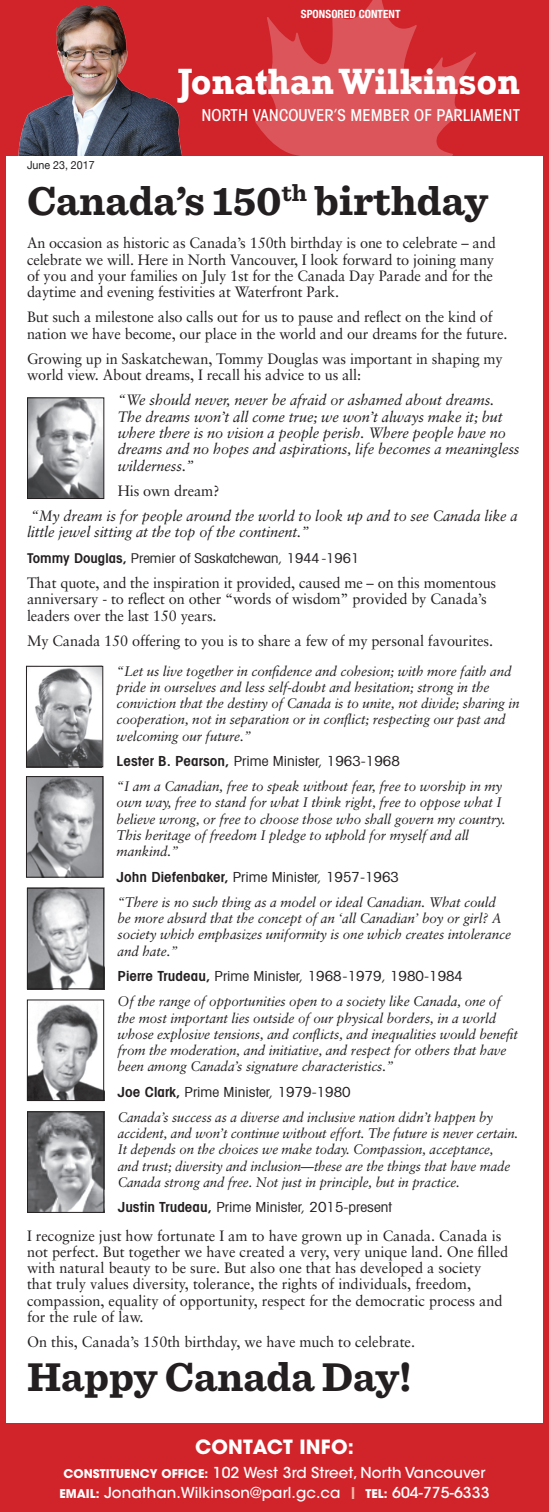
<style>
.page{position:relative;width:549px;height:1512px;background:#fff}
.page>*{position:absolute;margin:0;border:0;box-sizing:border-box;transform-origin:0 0}
.t1{font:700 42px "Sentinel";color:#231f20}
.t2{font:700 37.5px "Rockwell";letter-spacing:-.005em;color:#fff}
.t3{font:700 19.5px "Avant Garde";letter-spacing:.01em;color:#fff}
.t4{font:500 condensed 16.5px "Avant Garde";letter-spacing:.005em;color:#fff}
.Body_copy{font:15px/16.2px "Sabon";letter-spacing:-.01em;color:#231f20}
.Body_copy-2{font:italic 15px/16.2px "Sabon";letter-spacing:-.01em;color:#231f20}
.t5{font:500 15px "ITC Avant Garde Std";letter-spacing:.005em;color:#fff}
.Body_copy-3{font:italic 13.8px/16.4px "Sabon";letter-spacing:-.01em;color:#231f20}
.Body_copy-4{font:italic 13.8px/16.2px "Sabon";letter-spacing:-.01em;color:#231f20;scale:.95 1}
.Body_copy-5{font:condensed 13.8px "Avant Garde";color:#231f20;scale:1.1 1}
.Body_copy-6{font:condensed 13.5px "Avant Garde";color:#231f20;scale:1.1 1}
.t6{font:700 condensed 11.25px "Helvetica Neue";letter-spacing:.005em;color:#fff}
.t7{font:11.25px "Helvetica Neue";color:#231f20;scale:.95 1}
.s1{font-weight:600}
.s2{font-weight:700;font-size:12px}
.s3{font-weight:700;font-size:12px;color:#f0b9a7}
</style>
<div class="page">
<div style="left:0;top:0;width:549px;height:1512px;border:6px solid #d1232a"></div>
<div style="left:0;top:1423px;width:549px;height:89px;background:#d1232a"></div>
<div style="left:0;top:2px;width:549px;height:154px;background:#d1232a"></div>
<svg style="left:255px;top:0;width:221px;height:156px;fill:#db555a"></svg>
<img style="left:18px;top:5px;width:165px;height:151px">
<img style="left:27px;top:397px;width:76px;height:100px">
<div style="left:27px;top:398px;width:77px;height:101px;border:1px solid #231f20"></div>
<img style="left:28px;top:668px;width:73px;height:97px">
<div style="left:26px;top:666px;width:77px;height:101px;border:1px solid #231f20"></div>
<img style="left:28px;top:778px;width:73px;height:98px">
<div style="left:26px;top:776px;width:77px;height:102px;border:1px solid #231f20"></div>
<img style="left:29px;top:890px;width:73px;height:97px">
<div style="left:27px;top:888px;width:77px;height:101px;border:1px solid #231f20"></div>
<img style="left:29px;top:1003px;width:73px;height:96px">
<div style="left:27px;top:1000px;width:77px;height:101px;border:1px solid #231f20"></div>
<img style="left:29px;top:1113px;width:73px;height:98px">
<div style="left:27px;top:1111px;width:77px;height:102px;border:1px solid #231f20"></div>
<p class="t6" style="left:301px;top:5px;width:101px">SPONSORED CONTENT</p>
<p class="t2" style="left:178px;top:58px;width:344px">Jonathan Wilkinson</p>
<p class="t7" style="left:27px;top:156px;width:73px">June 23, 2017</p>
<p class="t4" style="left:201px;top:105px;width:320px">NORTH VANCOUVER’S MEMBER OF PARLIAMENT</p>
<p class="t1" style="left:27px;top:168px;width:463px">Canada’s 150<sup>th</sup> birthday</p>
<p class="Body_copy" style="left:27px;top:235px;width:470px">An occasion as historic as Canada’s 150th birthday is one to celebrate – and celebrate we will. Here in North Vancouver, I look forward to joining many of you and your families on July 1st for the Canada Day Parade and for the daytime and evening festivities at Waterfront Park.</p>
<p class="Body_copy" style="left:27px;top:309px;width:482px">But such a milestone also calls out for us to pause and reflect on the kind of nation we have become, our place in the world and our dreams for the future.</p>
<p class="Body_copy" style="left:27px;top:350px;width:477px">Growing up in Saskatchewan, Tommy Douglas was important in shaping my world view. About dreams, I recall his advice to us all:</p>
<p class="Body_copy-2" style="left:118px;top:392px;width:403px">“We should never, never be afraid or ashamed about dreams.<br>The dreams won’t all come true; we won’t always make it; but where there is no vision a people perish. Where people have no dreams and no hopes and aspirations, life becomes a meaningless wilderness.”</p>
<p class="Body_copy" style="left:118px;top:482px;width:103px">His own dream?</p>
<p class="Body_copy-2" style="left:27px;top:508px;width:492px">“My dream is for people around the world to look up and to see Canada like a little jewel sitting at the top of the continent.”</p>
<p class="Body_copy-6" style="left:27px;top:549px;width:304px"><span class="s1">Tommy Douglas,</span> Premier of Saskatchewan, 1944-1961</p>
<p class="Body_copy" style="left:27px;top:574px;width:471px">That quote, and the inspiration it provided, caused me – on this momentous anniversary - to reflect on other “words of wisdom” provided by Canada’s leaders over the last 150 years.</p>
<p class="Body_copy" style="left:27px;top:632px;width:468px">My Canada 150 offering to you is to share a few of my personal favourites.</p>
<p class="Body_copy-3" style="left:117px;top:663px;width:404px">“Let us live together in confidence and cohesion; with more faith and pride in ourselves and less self-doubt and hesitation; strong in the conviction that the destiny of Canada is to unite, not divide; sharing in cooperation, not in separation or in conflict; respecting our past and welcoming our future.”</p>
<p class="Body_copy-5" style="left:117px;top:752px;width:259px"><span class="s1">Lester B. Pearson,</span> Prime Minister, 1963-1968</p>
<p class="Body_copy-3" style="left:117px;top:778px;width:390px">“I am a Canadian, free to speak without fear, free to worship in my own way, free to stand for what I think right, free to oppose what I believe wrong, or free to choose those who shall govern my country.<br>This heritage of freedom I pledge to uphold for myself and all mankind.”</p>
<p class="Body_copy-5" style="left:117px;top:868px;width:258px"><span class="s1">John Diefenbaker,</span> Prime Minister, 1957-1963</p>
<p class="Body_copy-3" style="left:118px;top:894px;width:395px">“There is no such thing as a model or ideal Canadian. What could be more absurd that the concept of an ‘all Canadian’ boy or girl? A society which emphasizes uniformity is one which creates intolerance and hate.”</p>
<p class="Body_copy-5" style="left:118px;top:967px;width:316px"><span class="s1">Pierre Trudeau,</span> Prime Minister, 1968-1979, 1980-1984</p>
<p class="Body_copy-3" style="left:118px;top:993px;width:402px">Of the range of opportunities open to a society like Canada, one of the most important lies outside of our physical borders, in a world whose explosive tensions, and conflicts, and inequalities would benefit from the moderation, and initiative, and respect for others that have been among Canada’s signature characteristics.”</p>
<p class="Body_copy-5" style="left:118px;top:1083px;width:214px"><span class="s1">Joe Clark,</span> Prime Minister, 1979-1980</p>
<p class="Body_copy-4" style="left:118px;top:1109px;width:423px">Canada’s success as a diverse and inclusive nation didn’t happen by accident, and won’t continue without effort. The future is never certain.<br>It depends on the choices we make today. Compassion, acceptance,<br>and trust; diversity and inclusion—these are the things that have made Canada strong and free. Not just in principle, but in practice.</p>
<p class="Body_copy-5" style="left:118px;top:1199px;width:251px"><span class="s1">Justin Trudeau,</span> Prime Minister, 2015-present</p>
<p class="Body_copy" style="left:27px;top:1227px;width:483px">I recognize just how fortunate I am to have grown up in Canada. Canada is not perfect. But together we have created a very, very unique land. One filled with natural beauty to be sure. But also one that has developed a society that truly values diversity, tolerance, the rights of individuals, freedom, compassion, equality of opportunity, respect for the democratic process and for the rule of law.</p>
<p class="Body_copy" style="left:27px;top:1334px;width:390px">On this, Canada’s 150th birthday, we have much to celebrate.</p>
<p class="t1" style="left:27px;top:1344px;width:386px">Happy Canada Day!</p>
<p class="t3" style="left:195px;top:1434px;width:160px">CONTACT INFO:</p>
<p class="t5" style="left:63px;top:1464px;width:424px"><span class="s2">CONSTITUENCY OFFICE:</span> 102 West 3rd Street, North Vancouver</p>
<p class="t5" style="left:59px;top:1483px;width:432px"><span class="s2">EMAIL:</span> Jonathan.Wilkinson@parl.gc.ca <span class="s3">|</span> <span class="s2">TEL:</span> 604-775-6333</p>
</div>
